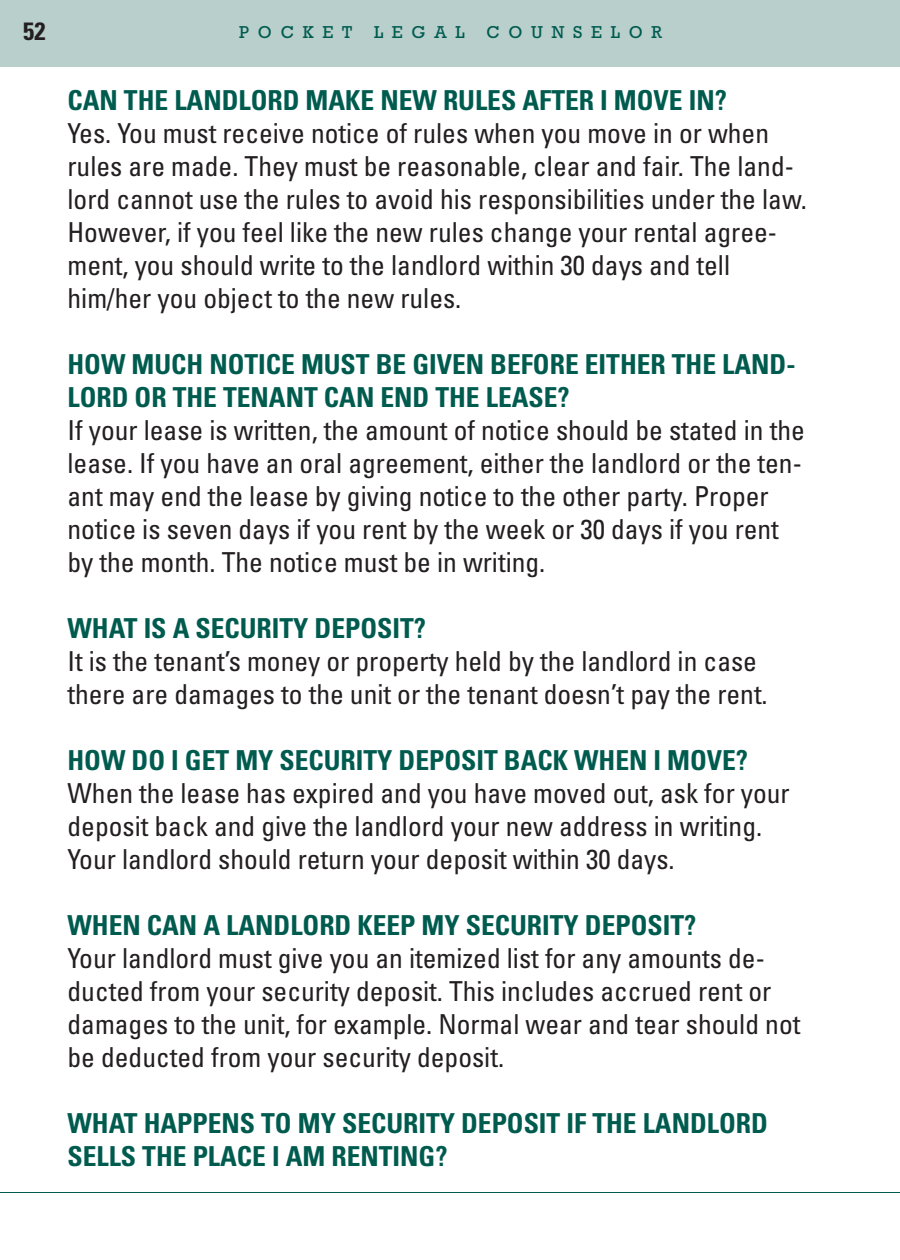
<style>
.page{position:relative;width:900px;height:1260px;background:#fff}
.page>*{position:absolute;margin:0;border:0;box-sizing:border-box;transform-origin:0 0}
.t1{font:condensed 27.5px/33px "Univers";color:#231f20}
.t2{font:700 condensed 27.5px/33px "Univers";color:#005b4f}
.t3{font:700 condensed 25px "Univers";color:#231f20}
.t4{font:17.5px "Rockwell";letter-spacing:.5em;color:#005b4f}
</style>
<div class="page">
<div style="left:0;top:0;width:900px;height:68px;background:#b8cfcc"></div>
<hr style="left:0;top:1192px;width:900px;height:1px;background:#005b4f">
<p class="t3" style="left:23px;top:22px;width:24px">52</p>
<p class="t4" style="left:239px;top:22px;width:115px">POCKET</p>
<p class="t4" style="left:374px;top:22px;width:92px">LEGAL</p>
<p class="t4" style="left:486px;top:22px;width:177px">COUNSELOR</p>
<p class="t2" style="left:68px;top:86px;width:661px">CAN THE LANDLORD MAKE NEW RULES AFTER I MOVE IN?</p>
<p class="t1" style="left:68px;top:119px;width:741px">Yes. You must receive notice of rules when you move in or when rules are made. They must be reasonable, clear and fair. The land&shy;lord cannot use the rules to avoid his responsibilities under the law.<br>However, if you feel like the new rules change your rental agree&shy;ment, you should write to the landlord within 30 days and tell him/her you object to the new rules.</p>
<p class="t2" style="left:67px;top:350px;width:730px">HOW MUCH NOTICE MUST BE GIVEN BEFORE EITHER THE LAND-<br>LORD OR THE TENANT CAN END THE LEASE?</p>
<p class="t1" style="left:68px;top:416px;width:739px">If your lease is written, the amount of notice should be stated in the lease. If you have an oral agreement, either the landlord or the ten&shy;ant may end the lease by giving notice to the other party. Proper notice is seven days if you rent by the week or 30 days if you rent by the month. The notice must be in writing.</p>
<p class="t2" style="left:68px;top:614px;width:360px">WHAT IS A SECURITY DEPOSIT?</p>
<p class="t1" style="left:68px;top:647px;width:702px">It is the tenant’s money or property held by the landlord in case there are damages to the unit or the tenant doesn’t pay the rent.</p>
<p class="t2" style="left:68px;top:746px;width:682px">HOW DO I GET MY SECURITY DEPOSIT BACK WHEN I MOVE?</p>
<p class="t1" style="left:68px;top:779px;width:724px">When the lease has expired and you have moved out, ask for your deposit back and give the landlord your new address in writing.<br>Your landlord should return your deposit within 30 days.</p>
<p class="t2" style="left:68px;top:911px;width:630px">WHEN CAN A LANDLORD KEEP MY SECURITY DEPOSIT?</p>
<p class="t1" style="left:68px;top:944px;width:734px">Your landlord must give you an itemized list for any amounts de&shy;ducted from your security deposit. This includes accrued rent or damages to the unit, for example. Normal wear and tear should not be deducted from your security deposit.</p>
<p class="t2" style="left:68px;top:1109px;width:702px">WHAT HAPPENS TO MY SECURITY DEPOSIT IF THE LANDLORD<br>SELLS THE PLACE I AM RENTING?</p>
</div>
